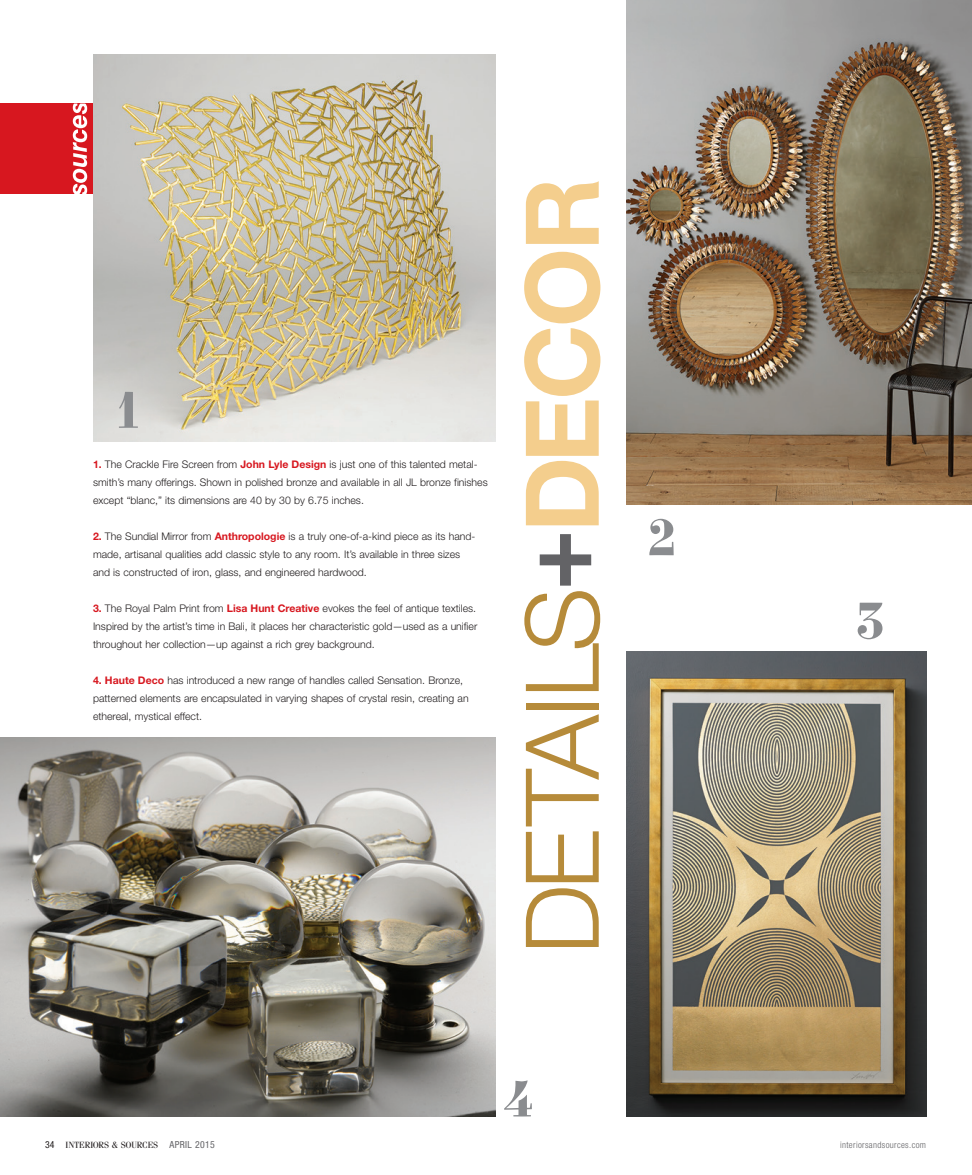
<style>
.page{position:relative;width:972px;height:1175px;background:#fff}
.page>*{position:absolute;margin:0;border:0;box-sizing:border-box;transform-origin:0 0}
.t1{font:300 102px "Helvetica Neue LT Std";letter-spacing:-.05em;color:#b68b3a}
.t2{font:51px "Numbers Strasse";color:#8a8c8f}
.Source_Text{font:300 10.5px/18px "Helvetica Neue LT Std";color:#231f20}
.t3{font:9px "Fenice Std";color:#231f20}
.t4{font:300 condensed 9px "Helvetica Neue LT Std";letter-spacing:.04em;color:#636366}
.s1{font-weight:700;color:#d7171f}
.s2{font-weight:700;color:#636366}
.s3{font-weight:700;color:#f4ce8d}
.s4{font-family:"Helvetica Neue LT Std";font-stretch:condensed;font-size:9.75px}
.s5{font-family:"Helvetica Neue LT Std";font-stretch:condensed;font-size:9.75px;color:#636366}
</style>
<div class="page">
<div style="left:0;top:104px;width:93px;height:90px;background:#d7171f"></div>
<svg style="left:73px;top:104px;width:14px;height:90px"></svg>
<img style="left:93px;top:54px;width:402px;height:387px">
<img style="left:0;top:738px;width:495px;height:378px">
<img style="left:627px;top:652px;width:299px;height:464px">
<img style="left:627px;top:0;width:345px;height:504px">
<p class="t2" style="left:118px;top:382px;width:23px">1</p>
<p class="Source_Text" style="left:93px;top:455px;width:396px"><span class="s1">1.</span> The Crackle Fire Screen from <span class="s1">John Lyle Design</span> is just one of this talented metal&shy;smith’s many offerings. Shown in polished bronze and available in all JL bronze finishes except “blanc,” its dimensions are 40 by 30 by 6.75 inches.</p>
<p class="Source_Text" style="left:93px;top:527px;width:384px"><span class="s1">2.</span> The Sundial Mirror from <span class="s1">Anthropologie</span> is a truly one-of-a-kind piece as its hand&shy;made, artisanal qualities add classic style to any room. It’s available in three sizes and is constructed of iron, glass, and engineered hardwood.</p>
<p class="Source_Text" style="left:93px;top:599px;width:386px;text-align:justify"><span class="s1">3.</span> The Royal Palm Print from <span class="s1">Lisa Hunt Creative</span> evokes the feel of antique textiles.<br>Inspired by the artist’s time in Bali, it places her characteristic gold—used as a unifier throughout her collection—up against a rich grey background.</p>
<p class="Source_Text" style="left:93px;top:671px;width:377px"><span class="s1">4. Haute Deco</span> has introduced a new range of handles called Sensation. Bronze, patterned elements are encapsulated in varying shapes of crystal resin, creating an ethereal, mystical effect.</p>
<p class="t1" style="left:500px;top:954px;width:778px;rotate:-90deg">DETAILS<span class="s2">+</span><span class="s3">DECOR</span></p>
<p class="t2" style="left:648px;top:509px;width:30px">2</p>
<p class="t2" style="left:504px;top:1070px;width:31px">4</p>
<p class="t2" style="left:856px;top:592px;width:30px">3</p>
<p class="t3" style="left:45px;top:1139px;width:171px"><span class="s4">34</span> INTERIORS &amp; SOURCES <span class="s5">APRIL 2015</span></p>
<p class="t4" style="left:840px;top:1140px;width:88px">interiorsandsources.com</p>
</div>
